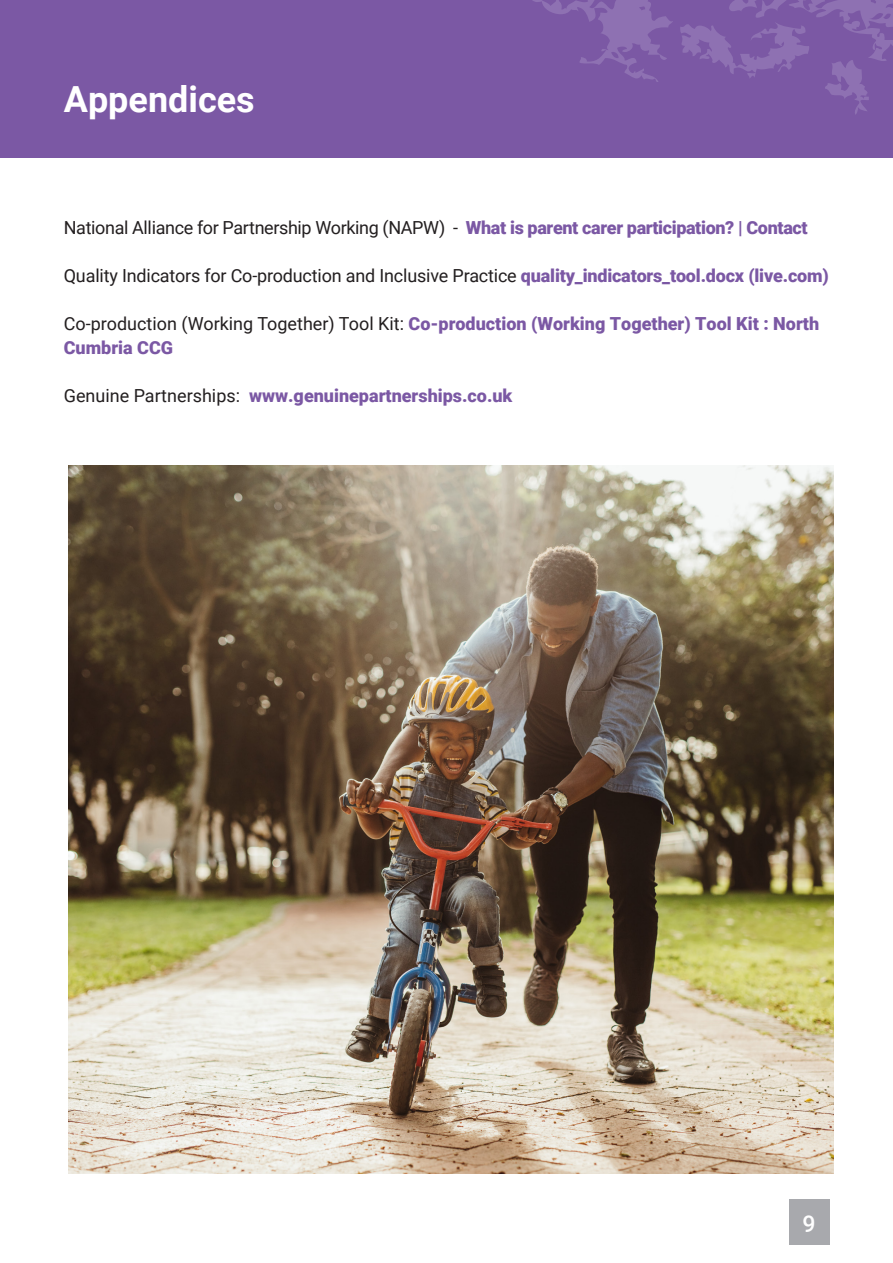
<style>
.page{position:relative;width:893px;height:1263px;background:#fff}
.page>*{position:absolute;margin:0;border:0;box-sizing:border-box;transform-origin:0 0}
.main_heading{font:700 36px "Roboto";color:#fff}
.base_style{font:500 23.1px "Roboto";color:#fff}
._12pt_body_text{font:18px "Roboto";letter-spacing:-.01em;color:#231f20}
._12pt_body_text-2{font:900 18px/24px "Roboto";color:#7b58a4}
.s1{font-weight:900;color:#7b58a4}
.s2{font-weight:400;color:#231f20}
</style>
<div class="page">
<div style="left:0;top:0;width:893px;height:158px;background:#7b58a4"></div>
<svg style="left:825px;top:82px;width:44px;height:33px"></svg>
<svg style="left:532px;top:0;width:361px;height:82px"></svg>
<div style="left:789px;top:1199px;width:40px;height:45px;background:#a8a9ad"></div>
<img style="left:68px;top:466px;width:765px;height:708px">
<p class="main_heading" style="left:64px;top:74px;width:192px">Appendices</p>
<p class="_12pt_body_text" style="left:64px;top:215px;width:745px">National Alliance for Partnership Working (NAPW) - <span class="s1">What is parent carer participation? | Contact</span></p>
<p class="_12pt_body_text" style="left:64px;top:263px;width:766px">Quality Indicators for Co-production and Inclusive Practice <span class="s1">quality_indicators_tool.docx (live.com)</span></p>
<p class="_12pt_body_text-2" style="left:64px;top:310px;width:757px"><span class="s2">Co-production (Working Together) Tool Kit:</span> Co-production (Working Together) Tool Kit : North<br>Cumbria CCG</p>
<p class="_12pt_body_text-2" style="left:64px;top:382px;width:450px"><span class="s2">Genuine Partnerships:</span> www.genuinepartnerships.co.uk</p>
<p class="base_style" style="left:802px;top:1207px;width:15px">9</p>
</div>
